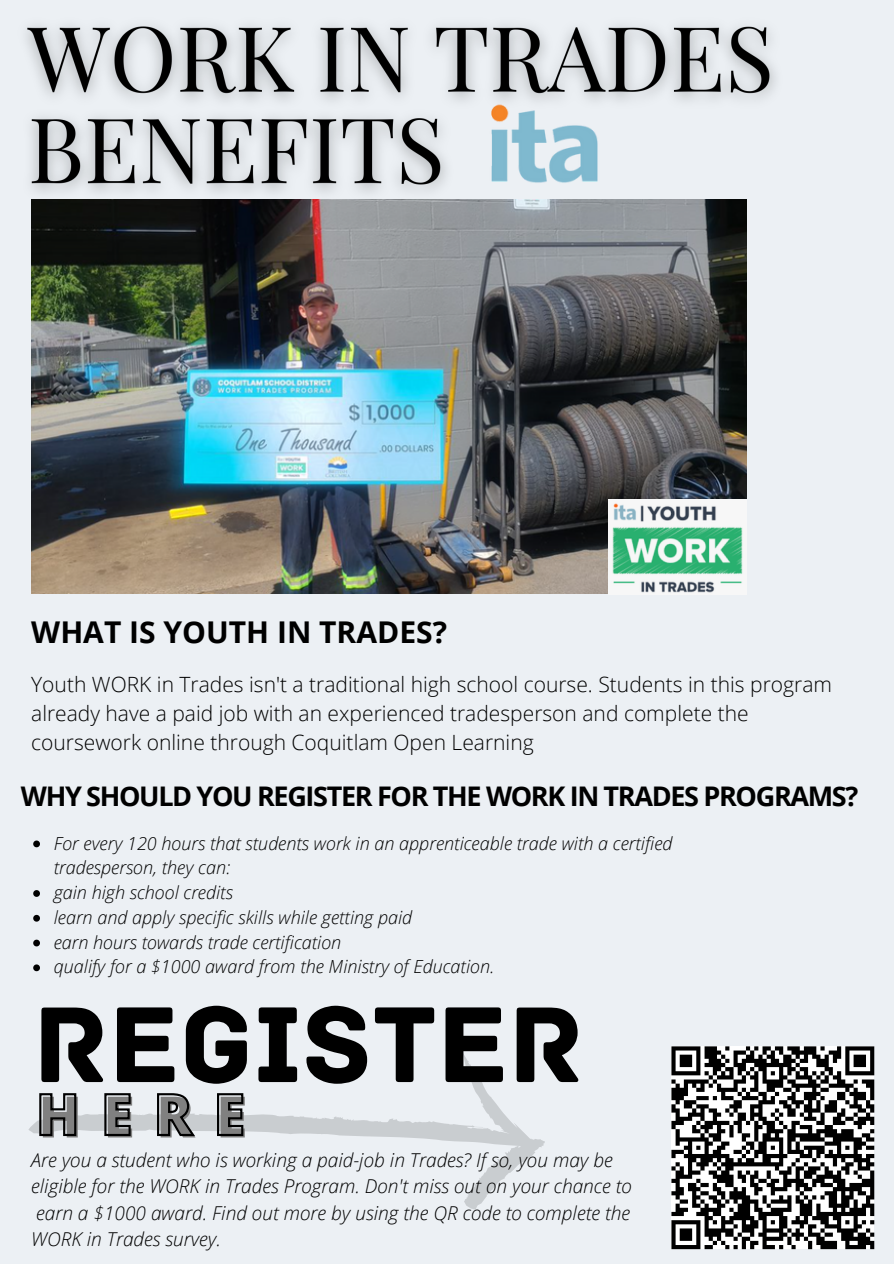
<style>
.page{position:relative;width:894px;height:1264px;background:#fff}
.page>*{position:absolute;margin:0;border:0;box-sizing:border-box;transform-origin:0 0}
.t1{font:113.4px "Archive";color:#000}
.t2{font:800 57px "Open Sans";color:#808080}
.t3{font:700 30px "Open Sans";color:#000}
.t4{font:700 27px "Open Sans";letter-spacing:-.05em;color:#000}
.t5{font:300 21px/29.2px "Open Sans";color:#000}
.t6{font:italic 300 19.05px/26.4px "Open Sans";color:#000}
.t7{font:italic 300 18px/24.8px "Open Sans";color:#000}
</style>
<div class="page">
<div style="left:0;top:0;width:893px;height:1263px;background:#ecf0f4"></div>
<svg style="left:33px;top:840px;width:7px;height:7px"></svg>
<svg style="left:33px;top:890px;width:7px;height:6px"></svg>
<svg style="left:33px;top:914px;width:7px;height:7px"></svg>
<svg style="left:33px;top:939px;width:7px;height:7px"></svg>
<svg style="left:33px;top:964px;width:7px;height:7px"></svg>
<svg style="left:671px;top:1046px;width:203px;height:203px"></svg>
<svg style="left:28px;top:1054px;width:501px;height:88px"></svg>
<svg style="left:465px;top:1060px;width:4px;height:12px"></svg>
<svg style="left:463px;top:1138px;width:82px;height:71px"></svg>
<img style="left:26px;top:25px;width:750px;height:206px">
<img style="left:31px;top:199px;width:715px;height:394px">
<svg style="left:38px;top:1092px;width:206px;height:45px"></svg>
<img style="left:608px;top:499px;width:138px;height:95px">
<p class="t3" style="left:31px;top:610px;width:417px">WHAT IS YOUTH IN TRADES?</p>
<p class="t5" style="left:31px;top:669px;width:802px">Youth WORK in Trades isn't a traditional high school course. Students in this program already have a paid job with an experienced tradesperson and complete the coursework online through Coquitlam Open Learning</p>
<p class="t4" style="left:21px;top:777px;width:838px">WHY SHOULD YOU REGISTER FOR THE WORK IN TRADES PROGRAMS?</p>
<p class="t7" style="left:54px;top:830px;width:620px">For every 120 hours that students work in an apprenticeable trade with a certified tradesperson, they can:</p>
<p class="t7" style="left:54px;top:879px;width:181px">gain high school credits</p>
<p class="t7" style="left:54px;top:904px;width:360px">learn and apply specific skills while getting paid</p>
<p class="t7" style="left:54px;top:929px;width:289px">earn hours towards trade certification</p>
<p class="t7" style="left:54px;top:954px;width:442px">qualify for a $1000 award from the Ministry of Education.</p>
<p class="t1" style="left:33px;top:977px;width:552px">REGISTER</p>
<p class="t2" style="left:38px;top:1076px;width:210px">HERE</p>
<p class="t6" style="left:31px;top:1146px;width:602px">Are you a student who is working a paid-job in Trades? If so, you may be eligible for the WORK in Trades Program. Don't miss out on your chance to earn a $1000 award. Find out more by using the QR code to complete the WORK in Trades survey.</p>
</div>
